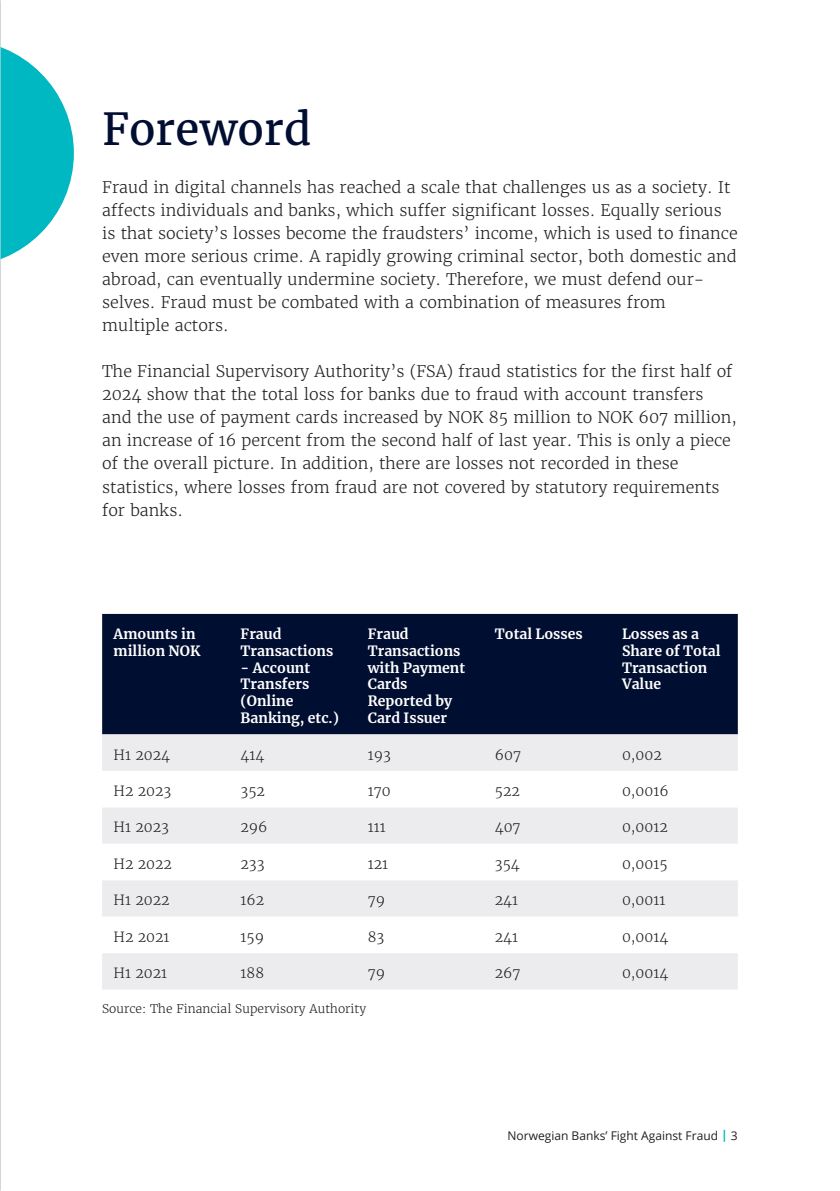
<style>
.page{position:relative;width:840px;height:1191px;background:#fff}
.page>*{position:absolute;margin:0;border:0;box-sizing:border-box;transform-origin:0 0}
.Kapitteltittel{font:44px "Merriweather";color:#000e31}
.Brødtekst{font:300 16px/23px "Merriweather";color:#231f20}
.Brødtekst-2{font:700 14px/16.8px "Merriweather";color:#fff}
.Brødtekst-3{font:300 14px "Merriweather";color:#231f20}
.Bildetekst{font:300 12px "Merriweather";color:#231f20}
.t1{font:12px "Open Sans";color:#231f20}
.s1{font-weight:700;color:#00b8c2}
</style>
<div class="page">
<div style="left:102px;top:614px;width:635px;height:120px;background:#000e31"></div>
<div style="left:102px;top:734px;width:635px;height:255px;background:#ececee"></div>
<svg style="left:102px;top:771px;width:635px;height:182px"></svg>
<svg style="left:1px;top:47px;width:73px;height:212px"></svg>
<hr style="left:0;top:0;width:1px;height:1191px;background:#e6e7e9">
<p class="Kapitteltittel" style="left:102px;top:102px;width:210px">Foreword</p>
<p class="Brødtekst" style="left:102px;top:176px;width:636px">Fraud in digital channels has reached a scale that challenges us as a society. It affects individuals and banks, which suffer significant losses. Equally serious is that society’s losses become the fraudsters’ income, which is used to finance even more serious crime. A rapidly growing criminal sector, both domestic and abroad, can eventually undermine society. Therefore, we must defend our&shy;selves. Fraud must be combated with a combination of measures from<br>multiple actors.</p>
<p class="Brødtekst" style="left:102px;top:360px;width:636px">The Financial Supervisory Authority’s (FSA) fraud statistics for the first half of 2024 show that the total loss for banks due to fraud with account transfers and the use of payment cards increased by NOK 85 million to NOK 607 million, an increase of 16 percent from the second half of last year. This is only a piece of the overall picture. In addition, there are losses not recorded in these statistics, where losses from fraud are not covered by statutory requirements for banks.</p>
<p class="Brødtekst-2" style="left:113px;top:625px;width:88px">Amounts in million NOK</p>
<p class="Brødtekst-2" style="left:240px;top:625px;width:94px">Fraud<br>Transactions</p>
<p class="Brødtekst-2" style="left:240px;top:659px;width:100px">- Account<br>Transfers (Online<br>Banking, etc.)</p>
<p class="Brødtekst-2" style="left:367px;top:625px;width:99px">Fraud<br>Transactions with Payment<br>Cards<br>Reported by<br>Card Issuer</p>
<p class="Brødtekst-2" style="left:494px;top:625px;width:89px">Total Losses</p>
<p class="Brødtekst-2" style="left:621px;top:625px;width:100px">Losses as a<br>Share of Total<br>Transaction<br>Value</p>
<p class="Brødtekst-3" style="left:113px;top:745px;width:58px">H1 2024</p>
<p class="Brødtekst-3" style="left:240px;top:745px;width:25px">414</p>
<p class="Brødtekst-3" style="left:367px;top:745px;width:24px">193</p>
<p class="Brødtekst-3" style="left:494px;top:745px;width:28px">607</p>
<p class="Brødtekst-3" style="left:621px;top:745px;width:41px">0,002</p>
<p class="Brødtekst-3" style="left:113px;top:782px;width:59px">H2 2023</p>
<p class="Brødtekst-3" style="left:240px;top:782px;width:26px">352</p>
<p class="Brødtekst-3" style="left:367px;top:782px;width:25px">170</p>
<p class="Brødtekst-3" style="left:494px;top:782px;width:26px">522</p>
<p class="Brødtekst-3" style="left:621px;top:782px;width:48px">0,0016</p>
<p class="Brødtekst-3" style="left:113px;top:818px;width:57px">H1 2023</p>
<p class="Brødtekst-3" style="left:240px;top:818px;width:28px">296</p>
<p class="Brødtekst-3" style="left:367px;top:818px;width:19px">111</p>
<p class="Brødtekst-3" style="left:494px;top:818px;width:27px">407</p>
<p class="Brødtekst-3" style="left:621px;top:818px;width:47px">0,0012</p>
<p class="Brødtekst-3" style="left:113px;top:855px;width:60px">H2 2022</p>
<p class="Brødtekst-3" style="left:240px;top:855px;width:25px">233</p>
<p class="Brødtekst-3" style="left:367px;top:855px;width:22px">121</p>
<p class="Brødtekst-3" style="left:494px;top:855px;width:26px">354</p>
<p class="Brødtekst-3" style="left:621px;top:855px;width:47px">0,0015</p>
<p class="Brødtekst-3" style="left:113px;top:891px;width:57px">H1 2022</p>
<p class="Brødtekst-3" style="left:240px;top:891px;width:25px">162</p>
<p class="Brødtekst-3" style="left:367px;top:891px;width:19px">79</p>
<p class="Brødtekst-3" style="left:494px;top:891px;width:25px">241</p>
<p class="Brødtekst-3" style="left:621px;top:891px;width:45px">0,0011</p>
<p class="Brødtekst-3" style="left:113px;top:928px;width:57px">H2 2021</p>
<p class="Brødtekst-3" style="left:240px;top:928px;width:25px">159</p>
<p class="Brødtekst-3" style="left:367px;top:928px;width:18px">83</p>
<p class="Brødtekst-3" style="left:494px;top:928px;width:25px">241</p>
<p class="Brødtekst-3" style="left:621px;top:928px;width:48px">0,0014</p>
<p class="Brødtekst-3" style="left:113px;top:964px;width:55px">H1 2021</p>
<p class="Brødtekst-3" style="left:240px;top:964px;width:25px">188</p>
<p class="Brødtekst-3" style="left:367px;top:964px;width:19px">79</p>
<p class="Brødtekst-3" style="left:494px;top:964px;width:27px">267</p>
<p class="Brødtekst-3" style="left:621px;top:964px;width:48px">0,0014</p>
<p class="Bildetekst" style="left:102px;top:1001px;width:265px">Source: The Financial Supervisory Authority</p>
<p class="t1" style="left:507px;top:1127px;width:232px">Norwegian Banks’ Fight Against Fraud <span class="s1">|</span> 3</p>
</div>
